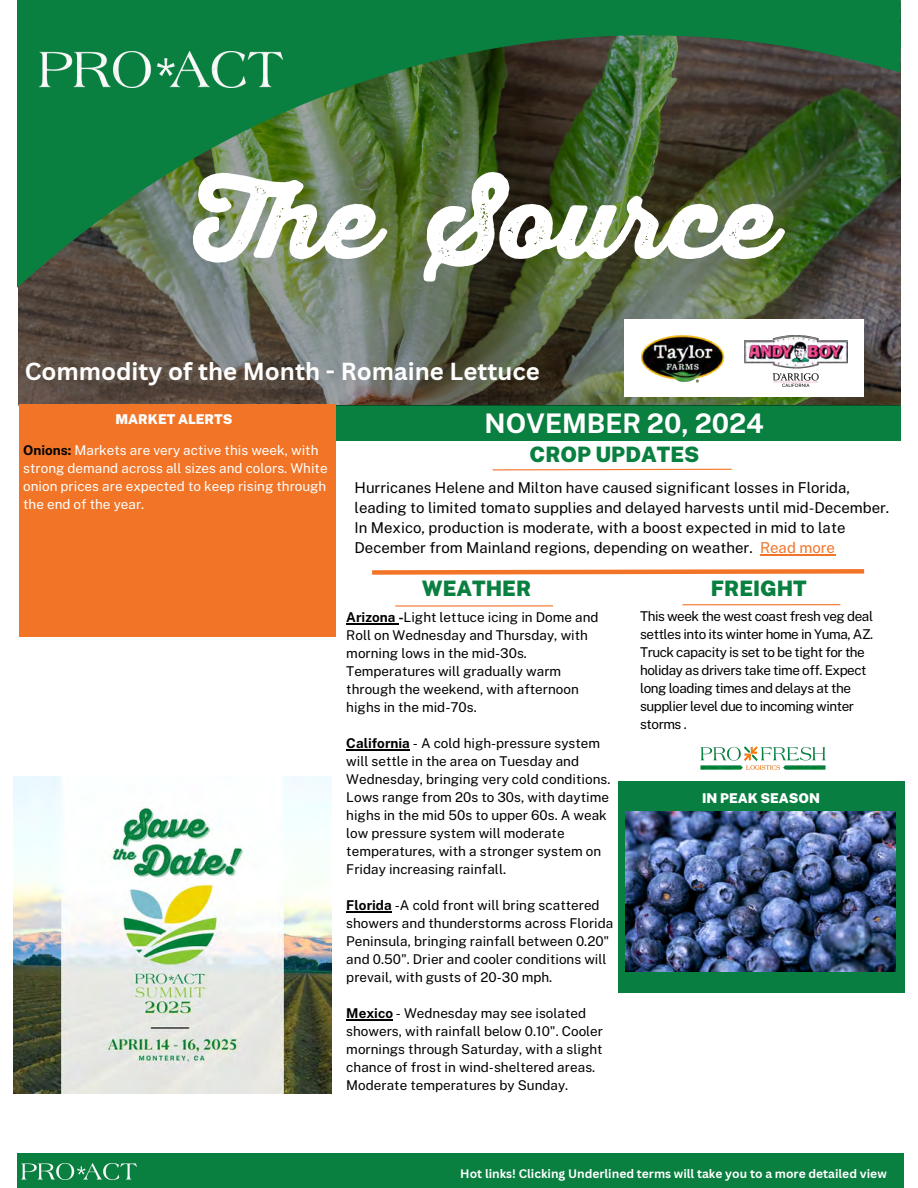
<style>
.page{position:relative;width:918px;height:1188px;background:#fff}
.page>*{position:absolute;margin:0;border:0;box-sizing:border-box;transform-origin:0 0}
.t1{font:100.65px "Thirsty Rough Blk";color:#fff}
.t2{font:700 27px "Public Sans";color:#fff}
.t3{font:700 24px "Canva Sans";color:#fff}
.t4{font:900 21.3px "Public Sans";color:#097f40}
.t5{font:15px/20.2px "Public Sans";color:#000}
.t6{font:13.5px/18px "Public Sans";color:#000}
.t7{font:13.5px/18px "Public Sans";letter-spacing:-.035em;color:#000}
.t8{font:13.5px/18px "Public Sans";color:#fff}
.t9{font:900 13.5px "Public Sans";color:#fff}
.t10{font:700 12px "Canva Sans";color:#fff}
.s1{font-weight:700;color:#020301}
.s2{color:#f17427}
.s3{font-weight:700}
</style>
<div class="page">
<div style="left:17px;top:1153px;width:887px;height:35px;background:#097f40"></div>
<img style="left:22px;top:1163px;width:115px;height:17px">
<div style="left:335px;top:404px;width:566px;height:36px;background:#097f40"></div>
<svg style="left:19px;top:2px;width:882px;height:403px;background:#5e5d50"></svg>
<img style="left:17px;top:195px;width:883px;height:93px">
<div style="left:17px;top:0;width:883px;height:15px;background:#097f40"></div>
<img style="left:17px;top:15px;width:883px;height:180px">
<div style="left:19px;top:404px;width:316px;height:233px;background:#f17427"></div>
<img style="left:40px;top:51px;width:243px;height:36px">
<img style="left:701px;top:747px;width:125px;height:22px">
<svg style="left:372px;top:569px;width:493px;height:6px;background:#f4965c"></svg>
<hr style="left:395px;top:605px;width:158px;height:2px;background:#f17427">
<hr style="left:682px;top:604px;width:158px;height:1px;background:#f17427">
<svg style="left:492px;top:468px;width:240px;height:3px"></svg>
<div style="left:624px;top:319px;width:240px;height:77px;background:#fff"></div>
<img style="left:637px;top:315px;width:91px;height:91px">
<img style="left:744px;top:335px;width:104px;height:52px">
<div style="left:618px;top:781px;width:286px;height:212px;background:#087e40"></div>
<img style="left:626px;top:812px;width:270px;height:159px">
<img style="left:14px;top:776px;width:317px;height:318px">
<hr style="left:760px;top:554px;width:75px;height:2px;background:#f17427">
<hr style="left:346px;top:623px;width:52px;height:1px;background:#000">
<hr style="left:346px;top:749px;width:64px;height:1px;background:#000">
<hr style="left:346px;top:911px;width:46px;height:1px;background:#000">
<hr style="left:346px;top:1019px;width:47px;height:1px;background:#000">
<h6 class="t1" style="left:193px;top:163px;width:585px">The Source</h6>
<h6 class="t3" style="left:25px;top:354px;width:517px">Commodity of the Month - Romaine Lettuce</h6>
<h6 class="t9" style="left:116px;top:411px;width:118px">MARKET ALERTS</h6>
<h4 class="t8" style="left:23px;top:441px;width:306px"><span class="s1">Onions:</span> Markets are very active this week, with strong demand across all sizes and colors. White onion prices are expected to keep rising through the end of the year.</h4>
<h4 class="t2" style="left:485px;top:407px;width:281px">NOVEMBER 20, 2024</h4>
<h6 class="t4" style="left:530px;top:442px;width:171px">CROP UPDATES</h6>
<h2 class="t5" style="left:355px;top:477px;width:536px">Hurricanes Helene and Milton have caused significant losses in Florida, leading to limited tomato supplies and delayed harvests until mid-December.<br>In Mexico, production is moderate, with a boost expected in mid to late December from Mainland regions, depending on weather. <span class="s2">Read more</span></h2>
<p class="t4" style="left:422px;top:576px;width:111px">WEATHER</p>
<h6 class="t6" style="left:346px;top:608px;width:254px"><span class="s3">Arizona -</span>Light lettuce icing in Dome and<br>Roll on Wednesday and Thursday, with morning lows in the mid-30s.<br>Temperatures will gradually warm through the weekend, with afternoon highs in the mid-70s.</h6>
<p class="t6" style="left:346px;top:734px;width:266px"><span class="s3">California</span> - A cold high-pressure system will settle in the area on Tuesday and Wednesday, bringing very cold conditions.<br>Lows range from 20s to 30s, with daytime highs in the mid 50s to upper 60s. A weak low pressure system will moderate temperatures, with a stronger system on Friday increasing rainfall.</p>
<p class="t6" style="left:346px;top:896px;width:269px"><span class="s3">Florida</span> -A cold front will bring scattered showers and thunderstorms across Florida Peninsula, bringing rainfall between 0.20" and 0.50". Drier and cooler conditions will prevail, with gusts of 20-30 mph.</p>
<h5 class="t6" style="left:346px;top:1004px;width:258px"><span class="s3">Mexico</span> - Wednesday may see isolated showers, with rainfall below 0.10". Cooler mornings through Saturday, with a slight chance of frost in wind-sheltered areas.<br>Moderate temperatures by Sunday.</h5>
<h6 class="t4" style="left:711px;top:576px;width:97px">FREIGHT</h6>
<h4 class="t7" style="left:640px;top:607px;width:235px">This week the west coast fresh veg deal settles into its winter home in Yuma, AZ.<br>Truck capacity is set to be tight for the holiday as drivers take time off. Expect long loading times and delays at the supplier level due to incoming winter storms .</h4>
<p class="t9" style="left:702px;top:790px;width:119px">IN PEAK SEASON</p>
<p class="t10" style="left:460px;top:1165px;width:428px">Hot links! Clicking Underlined terms will take you to a more detailed view</p>
</div>
